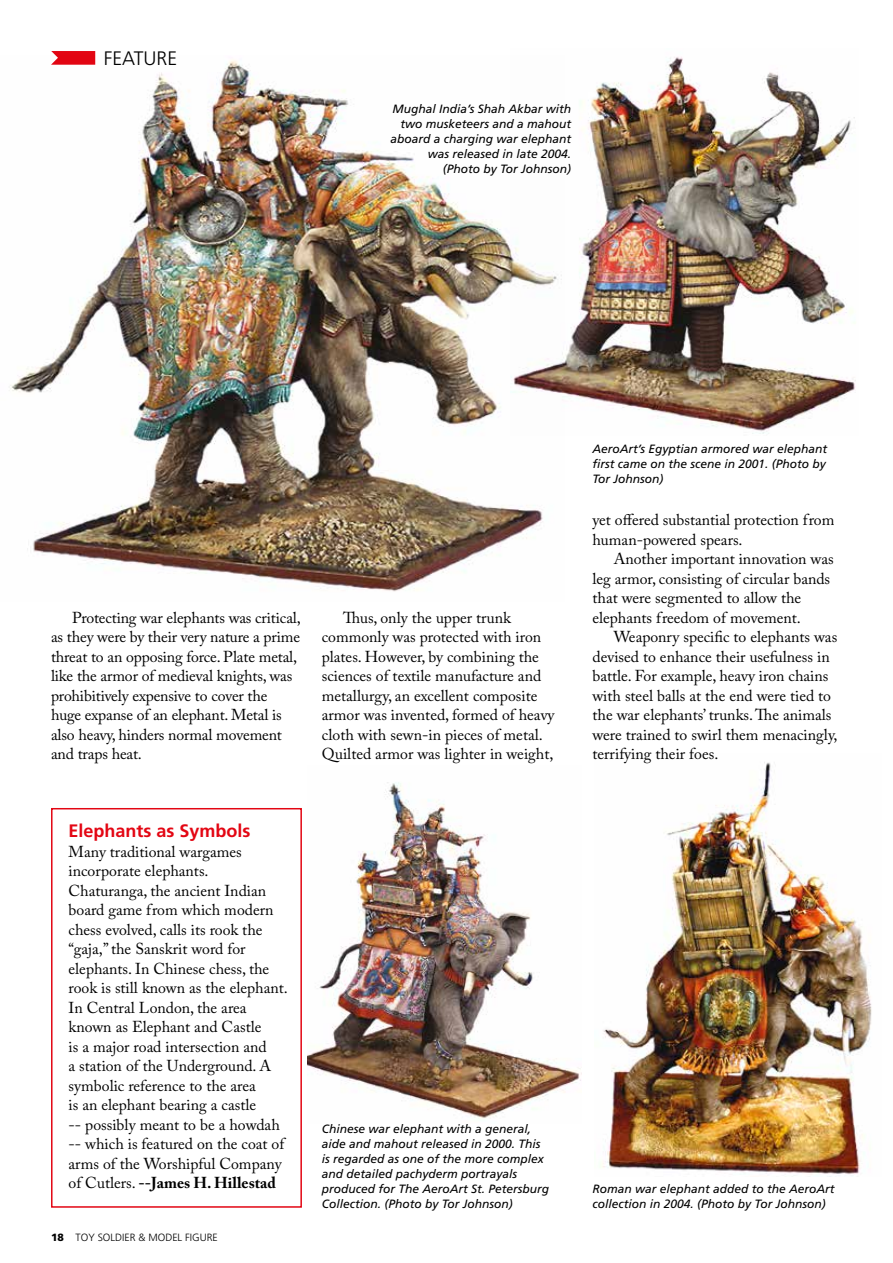
<style>
.page{position:relative;width:893px;height:1263px;background:#fff}
.page>*{position:absolute;margin:0;border:0;box-sizing:border-box;transform-origin:0 0}
.t1{font:300 19.5px "Frutiger";color:#000}
.t2{font:700 18px "Frutiger";color:#e30613}
.t3{font:15.75px/19.5px "Adobe Caslon Pro";color:#000}
.t4{font:italic 12px/15px "Frutiger";color:#000}
.t5{font:300 10.5px "Frutiger";color:#000}
.s1{font-weight:700}
.s2{font-weight:900}
</style>
<div class="page">
<svg style="left:51px;top:51px;width:44px;height:4px"></svg>
<img style="left:308px;top:782px;width:273px;height:337px">
<div style="left:51px;top:808px;width:251px;height:400px;border:2px solid #e30613"></div>
<img style="left:10px;top:55px;width:533px;height:537px">
<img style="left:600px;top:762px;width:272px;height:414px">
<img style="left:510px;top:55px;width:346px;height:381px">
<p class="t1" style="left:104px;top:47px;width:75px">FEATURE</p>
<p class="t4" style="left:390px;top:101px;width:182px;text-align:right">Mughal India’s Shah Akbar with two musketeers and a mahout aboard a charging war elephant was released in late 2004. (Photo by Tor Johnson)</p>
<p class="t3" style="left:51px;top:607px;width:251px;text-indent:21px">Protecting war elephants was critical, as they were by their very nature a prime threat to an opposing force. Plate metal, like the armor of medieval knights, was prohibitively expensive to cover the huge expanse of an elephant. Metal is also heavy, hinders normal movement and traps heat.</p>
<p class="t3" style="left:322px;top:607px;width:234px;text-indent:21px">Thus, only the upper trunk commonly was protected with iron plates. However, by combining the sciences of textile manufacture and metallurgy, an excellent composite armor was invented, formed of heavy cloth with sewn-in pieces of metal.<br>Quilted armor was lighter in weight,</p>
<p class="t2" style="left:69px;top:820px;width:184px">Elephants as Symbols</p>
<p class="t3" style="left:69px;top:841px;width:221px">Many traditional wargames incorporate elephants.<br>Chaturanga, the ancient Indian board game from which modern chess evolved, calls its rook the “gaja,” the Sanskrit word for elephants. In Chinese chess, the rook is still known as the elephant.<br>In Central London, the area known as Elephant and Castle<br>is a major road intersection and<br>a station of the Underground. A symbolic reference to the area<br>is an elephant bearing a castle<br>-- possibly meant to be a howdah -- which is featured on the coat of arms of the Worshipful Company of Cutlers. <span class="s1">--James H. Hillestad</span></p>
<p class="t5" style="left:51px;top:1232px;width:168px"><span class="s2">18</span> TOY SOLDIER &amp; MODEL FIGURE</p>
<p class="t4" style="left:322px;top:1121px;width:229px">Chinese war elephant with a general, aide and mahout released in 2000. This is regarded as one of the more complex and detailed pachyderm portrayals produced for The AeroArt St. Petersburg Collection. (Photo by Tor Johnson)</p>
<p class="t4" style="left:592px;top:441px;width:236px;text-align:justify">AeroArt’s Egyptian armored war elephant first came on the scene in 2001. (Photo by Tor Johnson)</p>
<p class="t3" style="left:592px;top:510px;width:243px">yet offered substantial protection from human-powered spears.</p>
<p class="t3" style="left:592px;top:549px;width:243px;text-indent:21px">Another important innovation was leg armor, consisting of circular bands that were segmented to allow the elephants freedom of movement.</p>
<p class="t3" style="left:592px;top:627px;width:247px;text-indent:21px">Weaponry specific to elephants was devised to enhance their usefulness in battle. For example, heavy iron chains with steel balls at the end were tied to the war elephants’ trunks. The animals were trained to swirl them menacingly, terrifying their foes.</p>
<p class="t4" style="left:592px;top:1182px;width:244px">Roman war elephant added to the AeroArt collection in 2004. (Photo by Tor Johnson)</p>
</div>
